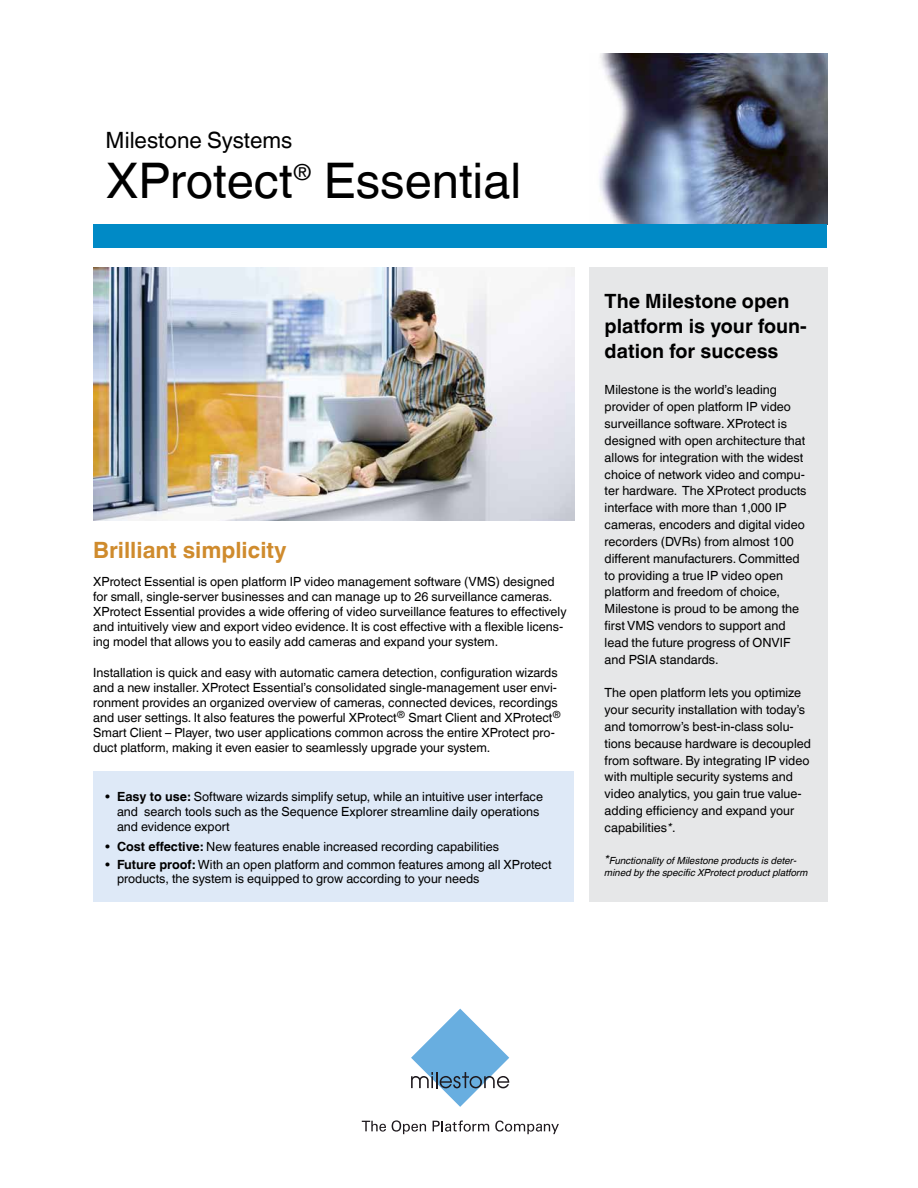
<style>
.page{position:relative;width:918px;height:1188px;background:#fff}
.page>*{position:absolute;margin:0;border:0;box-sizing:border-box;transform-origin:0 0}
.t1{font:49.05px "Helvetica World";color:#000}
.t2{font:700 22.5px "Helvetica World";color:#cf8b2d}
.t3{font:22.5px "Helvetica World";color:#000}
.t4{font:22.05px "Helvetica World";color:#000}
.t5{font:700 19.65px/25.2px "Helvetica World";color:#000}
.t6{font:12.6px/16.8px "Helvetica World";color:#000}
.t7{font:italic 9.75px/11.9px "Helvetica World";color:#000}
.s1{font-weight:700}
.s2{font-style:italic}
.s3{font-size:12.6px}
</style>
<div class="page">
<img style="left:590px;top:54px;width:237px;height:171px">
<div style="left:93px;top:225px;width:734px;height:23px;background:#008ac6"></div>
<img style="left:93px;top:267px;width:482px;height:253px">
<svg style="left:411px;top:1009px;width:98px;height:98px"></svg>
<svg style="left:362px;top:1121px;width:24px;height:11px"></svg>
<svg style="left:392px;top:1120px;width:34px;height:14px"></svg>
<svg style="left:433px;top:1121px;width:56px;height:11px"></svg>
<svg style="left:495px;top:1121px;width:64px;height:13px"></svg>
<div style="left:589px;top:268px;width:238px;height:634px;background:#e6e7e8"></div>
<div style="left:93px;top:772px;width:481px;height:130px;background:#dee9f7"></div>
<h2 class="t3" style="left:106px;top:127px;width:188px">Milestone Systems</h2>
<h1 class="t1" style="left:106px;top:152px;width:188px">XProtect</h1>
<h3 class="t4" style="left:293px;top:159px;width:21px">®</h3>
<h1 class="t1" style="left:324px;top:152px;width:199px">Essential</h1>
<h2 class="t2" style="left:93px;top:537px;width:195px">Brilliant simplicity</h2>
<p class="t6" style="left:93px;top:574px;width:475px;line-height:15.1px">XProtect Essential is open platform IP video management software (VMS) designed for small, single-server businesses and can manage up to 26 surveillance cameras.<br>XProtect Essential provides a wide offering of video surveillance features to effectively and intuitively view and export video evidence. It is cost effective with a flexible licens&shy;ing model that allows you to easily add cameras and expand your system.</p>
<p class="t6" style="left:93px;top:665px;width:469px;line-height:15.1px">Installation is quick and easy with automatic camera detection, configuration wizards and a new installer. XProtect Essential’s consolidated single-management user envi&shy;ronment provides an organized overview of cameras, connected devices, recordings and user settings. It also features the powerful XProtect<sup>®</sup> Smart Client and XProtect<sup>® </sup>Smart Client – Player, two user applications common across the entire XProtect pro&shy;duct platform, making it even easier to seamlessly upgrade your system.</p>
<p class="t6" style="left:117px;top:789px;width:428px;line-height:15.5px;text-indent:-12px">• <span class="s1">Easy to use:</span> Software wizards simplify setup, while an intuitive user interface and search tools such as the Sequence Explorer streamline daily operations and evidence export</p>
<p class="t6" style="left:105px;top:838px;width:396px">• <span class="s1">Cost effective:</span> New features enable increased recording capabilities</p>
<p class="t6" style="left:117px;top:858px;width:436px;line-height:14px;text-indent:-12px">• <span class="s1">Future proof:</span> With an open platform and common features among all XProtect products, the system is equipped to grow according to your needs</p>
<h3 class="t5" style="left:605px;top:288px;width:204px">The Milestone open platform is your foun&shy;dation for success</h3>
<p class="t6" style="left:605px;top:382px;width:203px">Milestone is the world’s leading provider of open platform IP video surveillance software. XProtect is designed with open architecture that allows for integration with the widest choice of network video and compu&shy;ter hardware. The XProtect products interface with more than 1,000 IP cameras, encoders and digital video recorders (DVRs) from almost 100 different manufacturers. Committed to providing a true IP video open platform and freedom of choice, Milestone is proud to be among the first VMS vendors to support and lead the future progress of ONVIF and PSIA standards.</p>
<p class="t6" style="left:605px;top:685px;width:208px">The open platform lets you optimize your security installation with today’s and tomorrow’s best-in-class solu&shy;tions because hardware is decoupled from software. By integrating IP video with multiple security systems and video analytics, you gain true value&shy;adding efficiency and expand your capabilities<span class="s2">*</span>.</p>
<p class="t7" style="left:605px;top:855px;width:205px"><span class="s3">*</span>Functionality of Milestone products is deter&shy;mined by the specific XProtect product platform</p>
</div>
